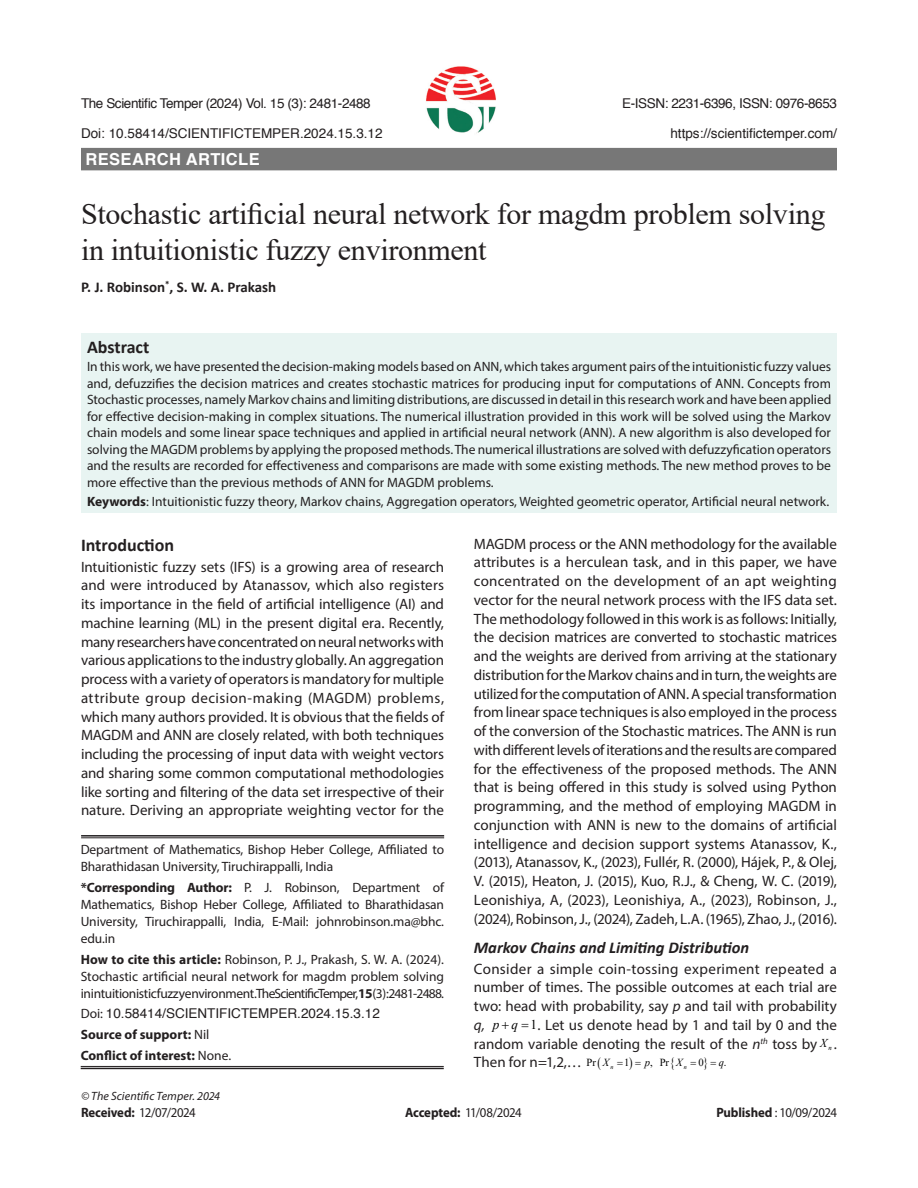
<style>
.page{position:relative;width:918px;height:1188px;background:#fff}
.page>*{position:absolute;margin:0;border:0;box-sizing:border-box;transform-origin:0 0}
.article_head{font:30px/36px "Times New Roman";letter-spacing:-.01em;color:#231f20}
.Sub-Head-1{font:700 18px "Calibri";color:#231f20}
.Sub-Head-2{font:italic 700 16.5px "Calibri";color:#231f20}
.Subject{font:700 16.5px "Helvetica";letter-spacing:.025em;color:#fff}
.Body_flush{font:15px/18.8px "Myriad Pro";color:#231f20;text-align:justify}
.author{font:700 15px "Calibri";color:#231f20}
.Abstract{font:13.5px/16.5px "Myriad Pro";color:#231f20;text-align:justify}
.affiliation{font:13.5px/17.2px "Myriad Pro";letter-spacing:-.01em;color:#231f20;text-align:justify}
.Running_Head{font:13.5px "Helvetica";letter-spacing:-.03em;color:#231f20}
.Running_Head-2{font:13.5px "Helvetica";color:#231f20}
.ref{font:13.5px "Myriad Pro";letter-spacing:-.04em;color:#231f20;scale:.95 1}
.affiliation-2{font:700 13.5px "Myriad Pro";color:#231f20}
.affiliation-3{font:13.5px "Helvetica";color:#231f20}
.t1{font:italic 13.5px "Times New Roman";color:#000}
.Bottom_1st_page{font:italic 12px "Myriad Pro";letter-spacing:.005em;color:#231f20}
.t2{font:italic 12px "Times New Roman";color:#000}
.t3{font:10.8px "Times New Roman";color:#000}
.t4{font:italic 10.8px "Times New Roman";color:#000}
.t5{font:italic 6.3px "Times New Roman";color:#000}
.s1{font-weight:700}
.s2{font-family:"Myriad Pro"}
.s3{font-weight:400}
.s4{font-style:italic}
.s5{font-style:normal}
</style>
<div class="page">
<div style="left:81px;top:333px;width:756px;height:179px;background:#e8f4f2"></div>
<div style="left:81px;top:148px;width:756px;height:22px;background:#777"></div>
<hr style="left:81px;top:835px;width:363px;height:2px;background:#231f20">
<hr style="left:81px;top:838px;width:363px;height:1px;background:#231f20">
<hr style="left:81px;top:1066px;width:363px;height:1px;background:#231f20">
<hr style="left:81px;top:1068px;width:363px;height:1px;background:#231f20">
<img style="left:426px;top:66px;width:70px;height:68px">
<p class="Running_Head" style="left:81px;top:92px;width:291px">The Scientific Temper (2024) Vol. 15 (3): 2481-2488</p>
<p class="Running_Head" style="left:622px;top:92px;width:216px">E-ISSN: 2231-6396, ISSN: 0976-8653</p>
<p class="Running_Head-2" style="left:81px;top:122px;width:303px">Doi: 10.58414/SCIENTIFICTEMPER.2024.15.3.12</p>
<p class="Running_Head-2" style="left:670px;top:122px;width:168px">https://scientifictemper.com/</p>
<p class="Subject" style="left:86px;top:146px;width:176px">RESEARCH ARTICLE</p>
<p class="article_head" style="left:81px;top:195px;width:746px">Stochastic artificial neural network for magdm problem solving in intuitionistic fuzzy environment</p>
<p class="author" style="left:81px;top:276px;width:197px">P. J. Robinson<sup>*</sup>, S. W. A. Prakash</p>
<p class="Sub-Head-1" style="left:87px;top:334px;width:64px">Abstract</p>
<p class="Abstract" style="left:87px;top:358px;width:746px">In this work, we have presented the decision-making models based on ANN, which takes argument pairs of the intuitionistic fuzzy values and, defuzzifies the decision matrices and creates stochastic matrices for producing input for computations of ANN. Concepts from Stochastic processes, namely Markov chains and limiting distributions, are discussed in detail in this research work and have been applied for effective decision-making in complex situations. The numerical illustration provided in this work will be solved using the Markov chain models and some linear space techniques and applied in artificial neural network (ANN). A new algorithm is also developed for solving the MAGDM problems by applying the proposed methods. The numerical illustrations are solved with defuzzyfication operators and the results are recorded for effectiveness and comparisons are made with some existing methods. The new method proves to be more effective than the previous methods of ANN for MAGDM problems.</p>
<p class="Abstract" style="left:87px;top:493px;width:744px"><span class="s1">Keywords</span>: Intuitionistic fuzzy theory, Markov chains, Aggregation operators, Weighted geometric operator, Artificial neural network.</p>
<p class="Sub-Head-1" style="left:81px;top:532px;width:95px">Introduction</p>
<p class="Body_flush" style="left:81px;top:557px;width:365px">Intuitionistic fuzzy sets (IFS) is a growing area of research and were introduced by Atanassov, which also registers its importance in the field of artificial intelligence (AI) and machine learning (ML) in the present digital era. Recently, many researchers have concentrated on neural networks with various applications to the industry globally. An aggregation process with a variety of operators is mandatory for multiple attribute group decision-making (MAGDM) problems, which many authors provided. It is obvious that the fields of MAGDM and ANN are closely related, with both techniques including the processing of input data with weight vectors and sharing some common computational methodologies like sorting and filtering of the data set irrespective of their nature. Deriving an appropriate weighting vector for the</p>
<p class="affiliation" style="left:81px;top:841px;width:365px">Department of Mathematics, Bishop Heber College, Affiliated to<br>Bharathidasan University, Tiruchirappalli, India</p>
<p class="affiliation" style="left:81px;top:878px;width:365px"><span class="s1">*Corresponding Author:</span> P. J. Robinson, Department of Mathematics, Bishop Heber College, Affiliated to Bharathidasan University, Tiruchirappalli, India, E-Mail: johnrobinson.ma@bhc. edu.in</p>
<p class="affiliation" style="left:81px;top:950px;width:365px"><span class="s1">How to cite this article:</span> Robinson, P. J., Prakash, S. W. A. (2024).<br>Stochastic artificial neural network for magdm problem solving in intuitionistic fuzzy environment. The Scientific Temper, <span class="s1">15</span>(3):2481-2488.</p>
<p class="affiliation-3" style="left:81px;top:1003px;width:301px"><span class="s2">Doi:</span> 10.58414/SCIENTIFICTEMPER.2024.15.3.12</p>
<p class="affiliation-2" style="left:81px;top:1027px;width:130px">Source of support: <span class="s3">Nil</span></p>
<p class="affiliation-2" style="left:81px;top:1048px;width:152px">Conflict of interest: <span class="s3">None.</span></p>
<p class="Body_flush" style="left:474px;top:534px;width:365px">MAGDM process or the ANN methodology for the available attributes is a herculean task, and in this paper, we have concentrated on the development of an apt weighting vector for the neural network process with the IFS data set.<br>The methodology followed in this work is as follows: Initially, the decision matrices are converted to stochastic matrices and the weights are derived from arriving at the stationary distribution for the Markov chains and in turn, the weights are utilized for the computation of ANN. A special transformation from linear space techniques is also employed in the process of the conversion of the Stochastic matrices. The ANN is run with different levels of iterations and the results are compared for the effectiveness of the proposed methods. The ANN that is being offered in this study is solved using Python programming, and the method of employing MAGDM in conjunction with ANN is new to the domains of artificial intelligence and decision support systems Atanassov, K., (2013), Atanassov, K., (2023), Fullér, R. (2000), Hájek, P., &amp; Olej, V. (2015), Heaton, J. (2015), Kuo, R.J., &amp; Cheng, W. C. (2019), Leonishiya, A, (2023), Leonishiya, A., (2023), Robinson, J., (2024), Robinson, J., (2024), Zadeh, L.A. (1965), Zhao, J., (2016).</p>
<p class="Sub-Head-2" style="left:474px;top:936px;width:277px">Markov Chains and Limiting Distribution</p>
<p class="Body_flush" style="left:474px;top:959px;width:365px">Consider a simple coin-tossing experiment repeated a number of times. The possible outcomes at each trial are two: head with probability, say <span class="s4">p</span> and tail with probability <span class="s4">q,</span></p>
<p class="Body_flush" style="left:474px;top:1015px;width:365px;text-indent:64px">. Let us denote head by 1 and tail by 0 and the random variable denoting the result of the <span class="s4">n</span><sup>th</sup> toss by</p>
<p class="t1" style="left:493px;top:1015px;width:46px">pq<span class="s5">1</span></p>
<p class="t2" style="left:820px;top:1035px;width:13px">X<sub>n</sub></p>
<p class="Body_flush" style="left:834px;top:1034px;width:5px">.</p>
<p class="Body_flush" style="left:474px;top:1053px;width:109px">Then for n=1,2,…</p>
<p class="t3" style="left:587px;top:1055px;width:11px">Pr</p>
<p class="t3" style="left:624px;top:1055px;width:7px">1</p>
<p class="t3" style="left:645px;top:1055px;width:26px"><span class="s4">p</span>, Pr</p>
<p class="t3" style="left:699px;top:1055px;width:7px">0</p>
<p class="t4" style="left:719px;top:1055px;width:9px">q<span class="s5">.</span></p>
<p class="t4" style="left:603px;top:1055px;width:8px">X</p>
<p class="t4" style="left:676px;top:1055px;width:8px">X</p>
<p class="t5" style="left:610px;top:1063px;width:5px">n</p>
<p class="t5" style="left:684px;top:1063px;width:5px">n</p>
<p class="Bottom_1st_page" style="left:81px;top:1089px;width:141px">© The Scientific Temper. 2024</p>
<p class="ref" style="left:81px;top:1104px;width:122px"><span class="s1">Received:</span> 12/07/2024</p>
<p class="ref" style="left:405px;top:1104px;width:124px"><span class="s1">Accepted:</span> 11/08/2024</p>
<p class="ref" style="left:716px;top:1104px;width:128px"><span class="s1">Published</span> : 10/09/2024</p>
</div>
